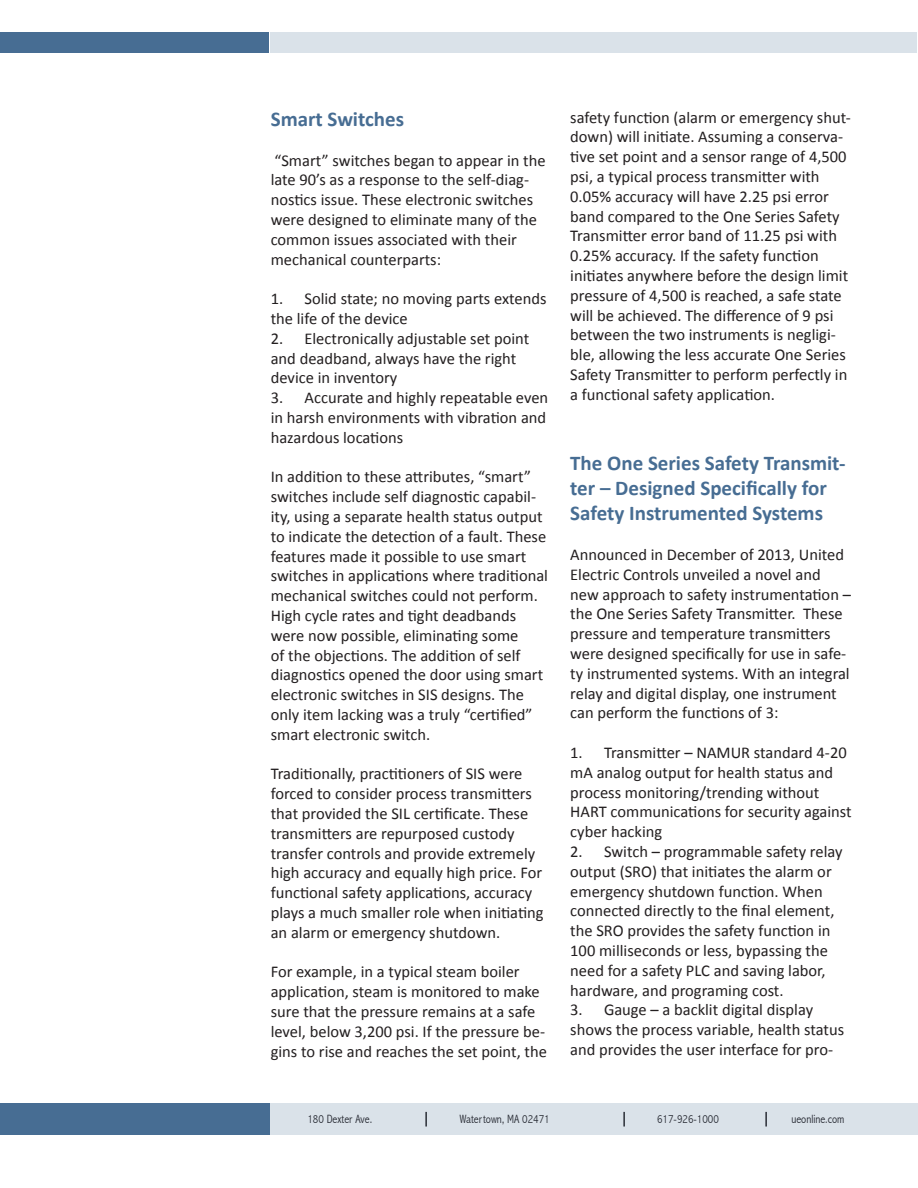
<style>
.page{position:relative;width:918px;height:1188px;background:#fff}
.page>*{position:absolute;margin:0;border:0;box-sizing:border-box;transform-origin:0 0}
.t1{font:700 21px/25.2px "Calibri";color:#476d93}
.t2{font:16.5px/19.8px "Calibri";color:#231f20}
.t3{font:300 condensed 12px "Abadi";color:#231f20}
</style>
<div class="page">
<div style="left:271px;top:32px;width:646px;height:21px;background:#dae2e9"></div>
<div style="left:1px;top:32px;width:268px;height:21px;background:#476d93"></div>
<div style="left:0;top:1104px;width:270px;height:31px;background:#476d93"></div>
<div style="left:270px;top:1104px;width:648px;height:31px;background:#dae2e9"></div>
<p class="t1" style="left:271px;top:106px;width:135px">Smart Switches</p>
<p class="t2" style="left:271px;top:150px;width:276px">“Smart” switches began to appear in the late 90’s as a response to the self-diag&shy;nostics issue. These electronic switches were designed to eliminate many of the common issues associated with their mechanical counterparts:</p>
<p class="t2" style="left:271px;top:289px;width:277px">1. Solid state; no moving parts extends the life of the device</p>
<p class="t2" style="left:271px;top:328px;width:260px">2. Electronically adjustable set point and deadband, always have the right device in inventory</p>
<p class="t2" style="left:271px;top:388px;width:279px">3. Accurate and highly repeatable even in harsh environments with vibration and hazardous locations</p>
<p class="t2" style="left:271px;top:467px;width:279px">In addition to these attributes, “smart” switches include self diagnostic capabil&shy;ity, using a separate health status output to indicate the detection of a fault. These features made it possible to use smart switches in applications where traditional mechanical switches could not perform.<br>High cycle rates and tight deadbands were now possible, eliminating some<br>of the objections. The addition of self diagnostics opened the door using smart electronic switches in SIS designs. The only item lacking was a truly “certified” smart electronic switch.</p>
<p class="t2" style="left:271px;top:764px;width:274px">Traditionally, practitioners of SIS were forced to consider process transmitters that provided the SIL certificate. These transmitters are repurposed custody transfer controls and provide extremely high accuracy and equally high price. For functional safety applications, accuracy plays a much smaller role when initiating an alarm or emergency shutdown.</p>
<p class="t2" style="left:271px;top:962px;width:278px">For example, in a typical steam boiler application, steam is monitored to make sure that the pressure remains at a safe level, below 3,200 psi. If the pressure be&shy;gins to rise and reaches the set point, the</p>
<p class="t2" style="left:570px;top:107px;width:282px">safety function (alarm or emergency shut&shy;down) will initiate. Assuming a conserva&shy;tive set point and a sensor range of 4,500 psi, a typical process transmitter with 0.05% accuracy will have 2.25 psi error band compared to the One Series Safety Transmitter error band of 11.25 psi with 0.25% accuracy. If the safety function initiates anywhere before the design limit pressure of 4,500 is reached, a safe state will be achieved. The difference of 9 psi between the two instruments is negligi&shy;ble, allowing the less accurate One Series Safety Transmitter to perform perfectly in a functional safety application.</p>
<p class="t1" style="left:570px;top:450px;width:277px">The One Series Safety Transmit&shy;ter – Designed Specifically for<br>Safety Instrumented Systems</p>
<p class="t2" style="left:570px;top:545px;width:282px">Announced in December of 2013, United Electric Controls unveiled a novel and new approach to safety instrumentation – the One Series Safety Transmitter. These pressure and temperature transmitters were designed specifically for use in safe&shy;ty instrumented systems. With an integral relay and digital display, one instrument can perform the functions of 3:</p>
<p class="t2" style="left:570px;top:743px;width:283px">1. Transmitter – NAMUR standard 4-20 mA analog output for health status and process monitoring/trending without HART communications for security against cyber hacking</p>
<p class="t2" style="left:570px;top:842px;width:274px">2. Switch – programmable safety relay output (SRO) that initiates the alarm or emergency shutdown function. When connected directly to the final element, the SRO provides the safety function in 100 milliseconds or less, bypassing the need for a safety PLC and saving labor, hardware, and programing cost.</p>
<p class="t2" style="left:570px;top:1000px;width:275px">3. Gauge – a backlit digital display shows the process variable, health status and provides the user interface for pro-</p>
<p class="t3" style="left:307px;top:1112px;width:66px">180 Dexter Ave.</p>
<p class="t3" style="left:460px;top:1112px;width:91px">Watertown, MA 02471</p>
<p class="t3" style="left:657px;top:1112px;width:63px">617-926-1000</p>
<p class="t3" style="left:791px;top:1112px;width:55px">ueonline.com</p>
</div>
